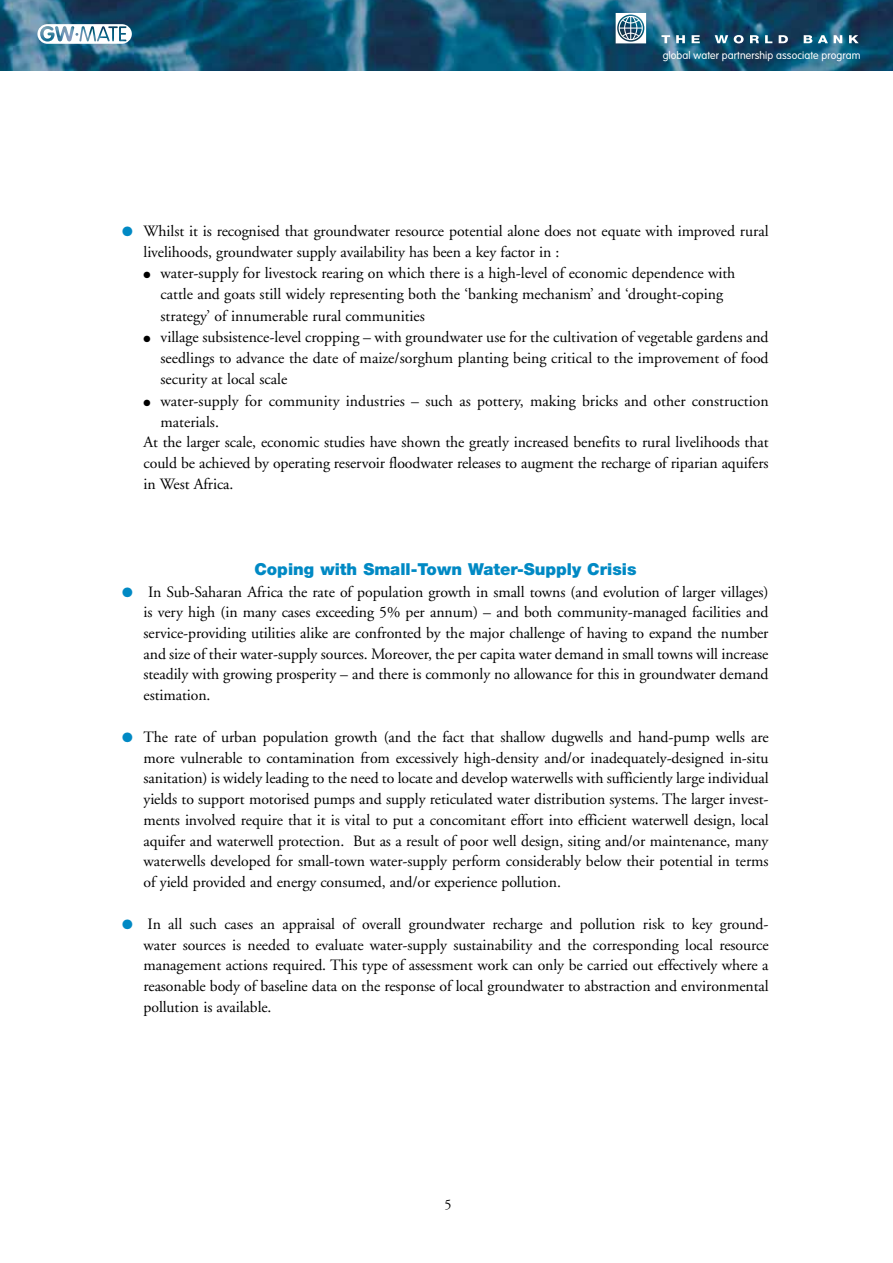
<style>
.page{position:relative;width:893px;height:1263px;background:#fff}
.page>*{position:absolute;margin:0;border:0;box-sizing:border-box;transform-origin:0 0}
.t1{font:900 16.5px "Helvetica Neue";color:#0089c4}
.t2{font:15.75px/20.7px "Adobe Garamond";letter-spacing:-.005em;color:#000;text-align:justify}
.t3{font:14.25px "Adobe Garamond";color:#000}
.t4{font:300 10.5px "VAG Rounded";letter-spacing:.01em;color:#fff}
.s1{color:#0089c4}
</style>
<div class="page">
<img style="left:0;top:0;width:1px;height:70px">
<img style="left:1px;top:0;width:892px;height:70px">
<svg style="left:616px;top:13px;width:30px;height:30px"></svg>
<svg style="left:661px;top:35px;width:9px;height:8px"></svg>
<svg style="left:676px;top:35px;width:9px;height:8px"></svg>
<svg style="left:692px;top:35px;width:8px;height:8px"></svg>
<svg style="left:715px;top:35px;width:13px;height:8px"></svg>
<svg style="left:734px;top:35px;width:10px;height:8px"></svg>
<svg style="left:750px;top:35px;width:9px;height:8px"></svg>
<svg style="left:765px;top:35px;width:7px;height:8px"></svg>
<svg style="left:779px;top:35px;width:9px;height:8px"></svg>
<svg style="left:804px;top:35px;width:8px;height:8px"></svg>
<svg style="left:818px;top:35px;width:10px;height:8px"></svg>
<svg style="left:834px;top:35px;width:8px;height:8px"></svg>
<svg style="left:849px;top:35px;width:10px;height:8px"></svg>
<svg style="left:37px;top:24px;width:95px;height:20px"></svg>
<p class="t4" style="left:663px;top:49px;width:199px">global water partnership associate program</p>
<p class="t2" style="left:144px;top:220px;width:626px;line-height:21.3px;text-indent:-21px"><span class="s1">●</span> Whilst it is recognised that groundwater resource potential alone does not equate with improved rural livelihoods, groundwater supply availability has been a key factor in :</p>
<p class="t2" style="left:161px;top:263px;width:576px;line-height:21.3px;text-align:left;text-indent:-17px">● water-supply for livestock rearing on which there is a high-level of economic dependence with cattle and goats still widely representing both the ‘banking mechanism’ and ‘drought-coping strategy’ of innumerable rural communities</p>
<p class="t2" style="left:161px;top:327px;width:610px;line-height:21.3px;text-indent:-17px">● village subsistence-level cropping – with groundwater use for the cultivation of vegetable gardens and seedlings to advance the date of maize/sorghum planting being critical to the improvement of food security at local scale</p>
<p class="t2" style="left:144px;top:391px;width:627px">● water-supply for community industries – such as pottery, making bricks and other construction</p>
<p class="t2" style="left:161px;top:412px;width:60px">materials.</p>
<p class="t2" style="left:144px;top:432px;width:626px">At the larger scale, economic studies have shown the greatly increased benefits to rural livelihoods that</p>
<p class="t2" style="left:144px;top:453px;width:626px">could be achieved by operating reservoir floodwater releases to augment the recharge of riparian aquifers</p>
<p class="t2" style="left:144px;top:474px;width:91px">in West Africa.</p>
<p class="t1" style="left:254px;top:560px;width:384px">Coping with Small-Town Water-Supply Crisis</p>
<p class="t2" style="left:144px;top:582px;width:627px;text-indent:-21px"><span class="s1">●</span> In Sub-Saharan Africa the rate of population growth in small towns (and evolution of larger villages) is very high (in many cases exceeding 5% per annum) – and both community-managed facilities and service-providing utilities alike are confronted by the major challenge of having to expand the number and size of their water-supply sources. Moreover, the per capita water demand in small towns will increase steadily with growing prosperity – and there is commonly no allowance for this in groundwater demand estimation.</p>
<p class="t2" style="left:144px;top:727px;width:627px;text-indent:-21px"><span class="s1">●</span> The rate of urban population growth (and the fact that shallow dugwells and hand-pump wells are more vulnerable to contamination from excessively high-density and/or inadequately-designed in-situ sanitation) is widely leading to the need to locate and develop waterwells with sufficiently large individual yields to support motorised pumps and supply reticulated water distribution systems. The larger invest&shy;ments involved require that it is vital to put a concomitant effort into efficient waterwell design, local aquifer and waterwell protection. But as a result of poor well design, siting and/or maintenance, many waterwells developed for small-town water-supply perform considerably below their potential in terms of yield provided and energy consumed, and/or experience pollution.</p>
<p class="t2" style="left:144px;top:914px;width:627px;text-indent:-21px"><span class="s1">●</span> In all such cases an appraisal of overall groundwater recharge and pollution risk to key ground&shy;water sources is needed to evaluate water-supply sustainability and the corresponding local resource management actions required. This type of assessment work can only be carried out effectively where a reasonable body of baseline data on the response of local groundwater to abstraction and environmental pollution is available.</p>
<p class="t3" style="left:444px;top:1197px;width:9px">5</p>
</div>
